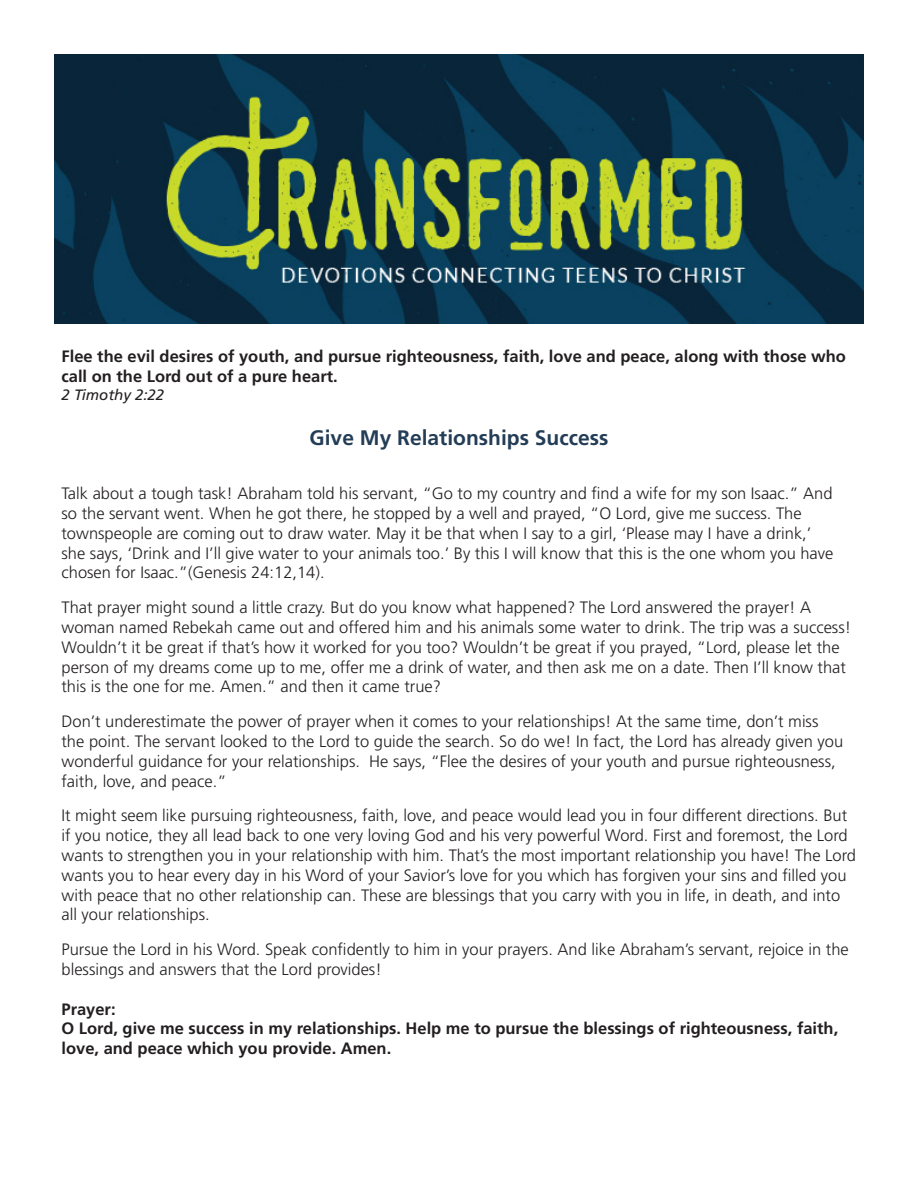
<style>
.page{position:relative;width:918px;height:1188px;background:#fff}
.page>*{position:absolute;margin:0;border:0;box-sizing:border-box;transform-origin:0 0}
.t1{font:700 21px "Frutiger LT Std";color:#243d57}
.body_copy{font:300 16.5px/19.8px "Frutiger LT Std";color:#231f20}
.Scripture_text{font:700 16.5px/19.8px "Frutiger LT Std";color:#231f20}
.Scripture_reference{font:italic 15px "Frutiger LT Std";color:#231f20}
</style>
<div class="page">
<img style="left:54px;top:54px;width:810px;height:270px">
<p class="Scripture_text" style="left:62px;top:346px;width:786px">Flee the evil desires of youth, and pursue righteousness, faith, love and peace, along with those who call on the Lord out of a pure heart.</p>
<p class="Scripture_reference" style="left:62px;top:386px;width:104px">2 Timothy 2:22</p>
<p class="t1" style="left:310px;top:425px;width:300px">Give My Relationships Success</p>
<p class="body_copy" style="left:62px;top:484px;width:773px">Talk about a tough task! Abraham told his servant, “Go to my country and find a wife for my son Isaac.” And so the servant went. When he got there, he stopped by a well and prayed, “O Lord, give me success. The townspeople are coming out to draw water. May it be that when I say to a girl, ‘Please may I have a drink,’ she says, ‘Drink and I’ll give water to your animals too.’ By this I will know that this is the one whom you have chosen for Isaac.”(Genesis 24:12,14).</p>
<p class="body_copy" style="left:62px;top:598px;width:791px">That prayer might sound a little crazy. But do you know what happened? The Lord answered the prayer! A woman named Rebekah came out and offered him and his animals some water to drink. The trip was a success!<br>Wouldn’t it be great if that’s how it worked for you too? Wouldn’t be great if you prayed, “Lord, please let the person of my dreams come up to me, offer me a drink of water, and then ask me on a date. Then I’ll know that this is the one for me. Amen.” and then it came true?</p>
<p class="body_copy" style="left:62px;top:712px;width:783px">Don’t underestimate the power of prayer when it comes to your relationships! At the same time, don’t miss the point. The servant looked to the Lord to guide the search. So do we! In fact, the Lord has already given you wonderful guidance for your relationships. He says, “Flee the desires of your youth and pursue righteousness, faith, love, and peace.”</p>
<p class="body_copy" style="left:62px;top:806px;width:796px">It might seem like pursuing righteousness, faith, love, and peace would lead you in four different directions. But if you notice, they all lead back to one very loving God and his very powerful Word. First and foremost, the Lord wants to strengthen you in your relationship with him. That’s the most important relationship you have! The Lord wants you to hear every day in his Word of your Savior’s love for you which has forgiven your sins and filled you with peace that no other relationship can. These are blessings that you carry with you in life, in death, and into all your relationships.</p>
<p class="body_copy" style="left:62px;top:940px;width:789px">Pursue the Lord in his Word. Speak confidently to him in your prayers. And like Abraham’s servant, rejoice in the blessings and answers that the Lord provides!</p>
<p class="Scripture_text" style="left:62px;top:999px;width:56px">Prayer:</p>
<p class="Scripture_text" style="left:62px;top:1019px;width:778px">O Lord, give me success in my relationships. Help me to pursue the blessings of righteousness, faith, love, and peace which you provide. Amen.</p>
</div>
